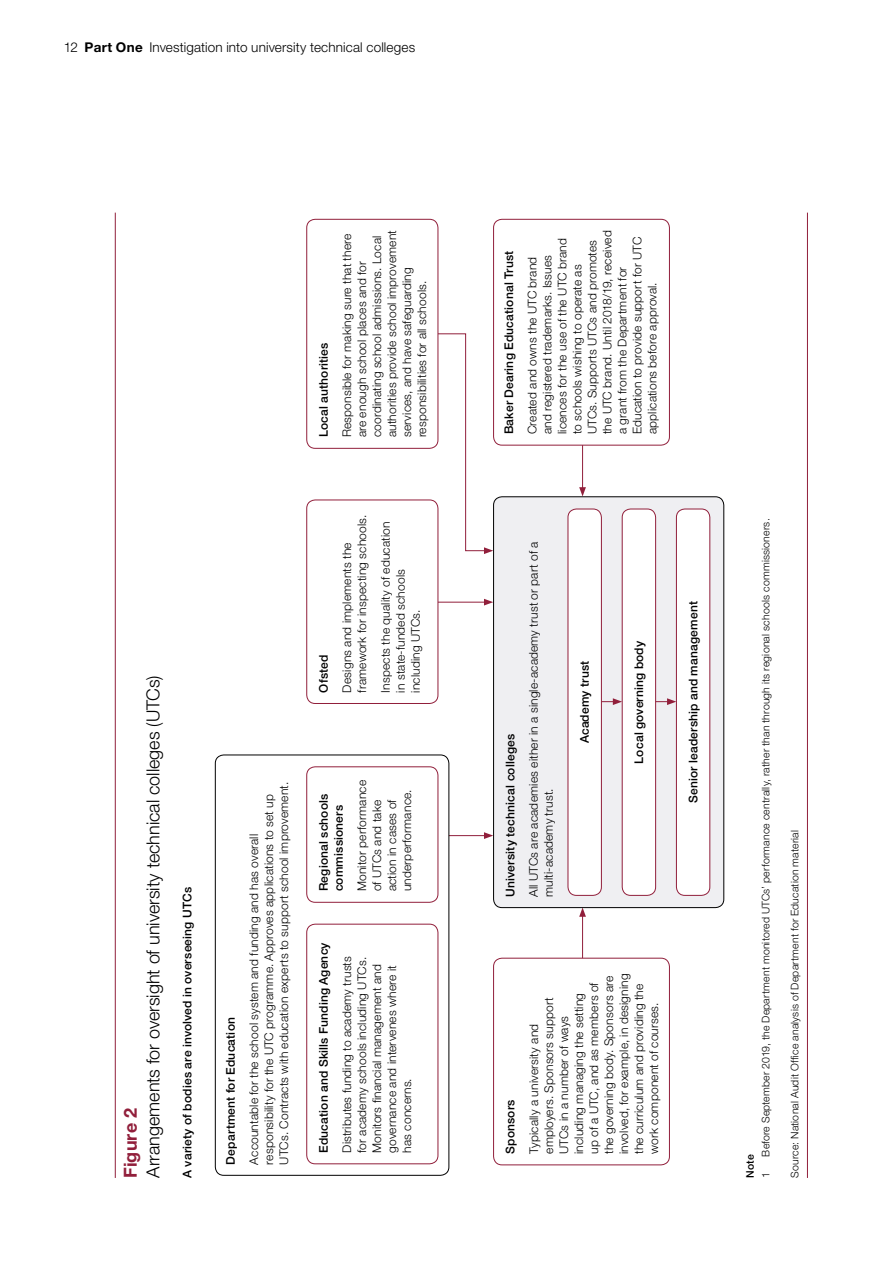
<style>
.page{position:relative;width:893px;height:1263px;background:#fff}
.page>*{position:absolute;margin:0;border:0;box-sizing:border-box;transform-origin:0 0}
.t1{font:300 18px/22.5px "Helvetica Neue LT Std";color:#000}
.t2{font:300 13.5px "Helvetica Neue LT Std";letter-spacing:.01em;color:#000}
.t3{font:300 12px/15px "Helvetica Neue LT Std";letter-spacing:.015em;color:#000}
.t4{font:500 12px/15px "Helvetica Neue LT Std";letter-spacing:.015em;color:#000}
.t5{font:300 10.5px "Helvetica Neue LT Std";letter-spacing:.02em;color:#000}
.t6{font:500 10.5px/15.6px "Helvetica Neue LT Std";color:#000}
.s1{font-weight:700}
.s2{font-weight:700;color:#911f3b}
.s3{font-weight:500}
.s4{font-weight:300}
</style>
<div class="page">
<svg style="left:433px;top:333px;width:60px;height:221px"></svg>
<hr style="left:582px;top:914px;width:1px;height:45px;background:#911f3b">
<svg style="left:579px;top:908px;width:7px;height:9px"></svg>
<hr style="left:582px;top:443px;width:1px;height:47px;background:#911f3b">
<svg style="left:579px;top:487px;width:7px;height:9px"></svg>
<hr style="left:448px;top:835px;width:38px;height:1px;background:#911f3b">
<svg style="left:484px;top:832px;width:9px;height:7px"></svg>
<hr style="left:434px;top:602px;width:52px;height:1px;background:#911f3b">
<svg style="left:484px;top:599px;width:9px;height:6px"></svg>
<hr style="left:115px;top:213px;width:1px;height:965px;background:#911f3b">
<div style="left:215px;top:755px;width:234px;height:420px;border:1px solid #000;border-radius:9px"></div>
<div style="left:307px;top:500px;width:131px;height:203px;background:#fff;border-radius:9px"></div>
<div style="left:306px;top:500px;width:132px;height:204px;border:1px solid #911f3b;border-radius:9px"></div>
<div style="left:306px;top:924px;width:132px;height:240px;border:1px solid #911f3b;border-radius:9px"></div>
<div style="left:306px;top:766px;width:132px;height:136px;border:1px solid #911f3b;border-radius:9px"></div>
<div style="left:493px;top:958px;width:177px;height:207px;border:1px solid #911f3b;border-radius:9px"></div>
<div style="left:494px;top:497px;width:230px;height:410px;background:#efeff2;border-radius:9px"></div>
<div style="left:493px;top:497px;width:231px;height:411px;border:1px solid #000;border-radius:9px"></div>
<div style="left:493px;top:219px;width:177px;height:226px;border:1px solid #911f3b;border-radius:9px"></div>
<div style="left:307px;top:219px;width:131px;height:229px;background:#fff;border-radius:9px"></div>
<div style="left:306px;top:219px;width:132px;height:230px;border:1px solid #911f3b;border-radius:9px"></div>
<hr style="left:807px;top:213px;width:1px;height:965px;background:#911f3b">
<svg style="left:602px;top:698px;width:20px;height:7px"></svg>
<svg style="left:656px;top:698px;width:20px;height:7px"></svg>
<div style="left:568px;top:509px;width:33px;height:386px;background:#fff;border-radius:9px"></div>
<div style="left:568px;top:509px;width:34px;height:387px;border:1px solid #911f3b;border-radius:9px"></div>
<div style="left:622px;top:509px;width:34px;height:386px;background:#fff;border-radius:9px"></div>
<div style="left:622px;top:509px;width:34px;height:387px;border:1px solid #911f3b;border-radius:9px"></div>
<div style="left:676px;top:509px;width:34px;height:386px;background:#fff;border-radius:9px"></div>
<div style="left:676px;top:509px;width:34px;height:387px;border:1px solid #911f3b;border-radius:9px"></div>
<p class="t2" style="left:64px;top:39px;width:353px">12 <span class="s1">Part One</span> Investigation into university technical colleges</p>
<p class="t1" style="left:119px;top:1178px;width:504px;rotate:-90deg"><span class="s2">Figure 2<br></span>Arrangements for oversight of university technical colleges (UTCs)</p>
<p class="t4" style="left:179px;top:1178px;width:292px;rotate:-90deg">A variety of bodies are involved in overseeing UTCs</p>
<p class="t3" style="left:354px;top:437px;width:209px;rotate:-90deg">are enough school places and for coordinating school admissions. Local authorities provide school improvement services, and have safeguarding responsibilities for all schools.</p>
<p class="t3" style="left:311px;top:437px;width:205px;line-height:23.5px;rotate:-90deg"><span class="s3">Local authorities<br></span>Responsible for making sure that there</p>
<p class="t3" style="left:350px;top:692px;width:180px;line-height:23.5px;rotate:-90deg">framework for inspecting schools.<br>Inspects the quality of education</p>
<p class="t3" style="left:311px;top:692px;width:151px;line-height:23.5px;rotate:-90deg"><span class="s3">Ofsted<br></span>Designs and implements the</p>
<p class="t3" style="left:393px;top:692px;width:125px;rotate:-90deg">in state-funded schools including UTCs.</p>
<p class="t3" style="left:261px;top:1164px;width:384px;rotate:-90deg">responsibility for the UTC programme. Approves applications to set up<br>UTCs. Contracts with education experts to support school improvement.</p>
<p class="t3" style="left:218px;top:1164px;width:332px;line-height:23.5px;rotate:-90deg"><span class="s3">Department for Education<br></span>Accountable for the school system and funding and has overall</p>
<p class="t4" style="left:316px;top:891px;width:99px;rotate:-90deg">Regional schools commissioners</p>
<p class="t3" style="left:354px;top:891px;width:113px;rotate:-90deg">Monitor performance of UTCs and take action in cases of underperformance.</p>
<p class="t3" style="left:311px;top:1153px;width:212px;line-height:23.5px;rotate:-90deg"><span class="s3">Education and Skills Funding Agency<br></span>Distributes funding to academy trusts</p>
<p class="t3" style="left:354px;top:1153px;width:197px;rotate:-90deg">for academy schools including UTCs.<br>Monitors financial management and governance and intervenes where it has concerns.</p>
<p class="t3" style="left:540px;top:434px;width:205px;rotate:-90deg">and registered trademarks. Issues licences for the use of the UTC brand to schools wishing to operate as UTCs. Supports UTCs and promotes the UTC brand. Until 2018/19, received a grant from the Department for Education to provide support for UTC applications before approval.</p>
<p class="t4" style="left:497px;top:434px;width:185px;line-height:23.5px;rotate:-90deg">Baker Dearing Educational Trust<br><span class="s4">Created and owns the UTC brand</span></p>
<p class="t3" style="left:498px;top:897px;width:357px;line-height:23.5px;rotate:-90deg"><span class="s3">University technical colleges<br></span>All UTCs are academies either in a single-academy trust or part of a</p>
<p class="t3" style="left:541px;top:897px;width:110px;rotate:-90deg">multi-academy trust.</p>
<p class="t4" style="left:577px;top:743px;width:84px;rotate:-90deg">Academy trust</p>
<p class="t4" style="left:631px;top:763px;width:124px;rotate:-90deg">Local governing body</p>
<p class="t4" style="left:685px;top:803px;width:203px;rotate:-90deg">Senior leadership and management</p>
<p class="t3" style="left:541px;top:1154px;width:182px;rotate:-90deg">employers. Sponsors support<br>UTCs in a number of ways including managing the setting<br>up of a UTC, and as members of the governing body. Sponsors are involved, for example, in designing the curriculum and providing the work component of courses.</p>
<p class="t3" style="left:498px;top:1154px;width:132px;line-height:23.5px;rotate:-90deg"><span class="s3">Sponsors<br></span>Typically a university and</p>
<p class="t5" style="left:759px;top:1157px;width:640px;rotate:-90deg">Before September 2019, the Department monitored UTCs’ performance centrally, rather than through its regional schools commissioners.</p>
<p class="t6" style="left:742px;top:1178px;width:25px;rotate:-90deg">Note<br><span class="s4">1</span></p>
<p class="t5" style="left:788px;top:1178px;width:349px;rotate:-90deg">Source: National Audit Office analysis of Department for Education material</p>
</div>
